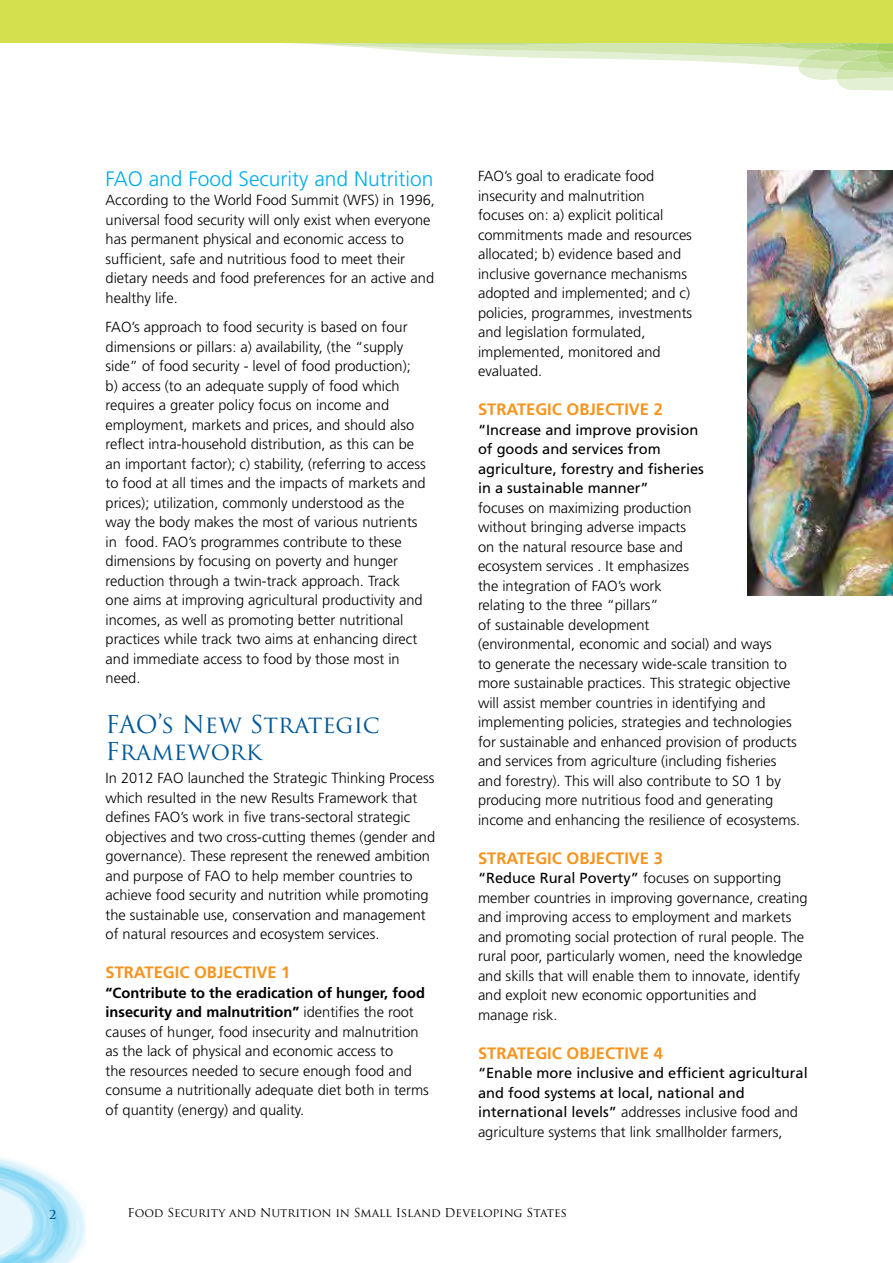
<style>
.page{position:relative;width:893px;height:1263px;background:#fff}
.page>*{position:absolute;margin:0;border:0;box-sizing:border-box;transform-origin:0 0}
.t1{font:24px/27px "Trajan Pro";color:#005897}
.t2{font:300 21px "Frutiger LT Std";color:#00aeef}
.t3{font:700 16.5px "Frutiger LT Std";color:#f7941e}
.t4{font:300 14.7px/19.5px "Frutiger LT Std";color:#000}
.t5{font:14.7px/19.5px "Frutiger LT Std";color:#000}
.t6{font:12px "Trajan Pro";color:#000}
.t7{font:700 12px "Trajan Pro";color:#005897}
.s1{font-weight:700}
.s2{font-weight:400}
.s3{font-weight:300}
</style>
<div class="page">
<img style="left:747px;top:170px;width:146px;height:425px">
<svg style="left:0;top:1158px;width:85px;height:105px"></svg>
<svg style="left:288px;top:43px;width:605px;height:48px"></svg>
<div style="left:0;top:0;width:893px;height:43px;background:#d5e04e"></div>
<h2 class="t2" style="left:106px;top:167px;width:329px">FAO and Food Security and Nutrition</h2>
<p class="t4" style="left:106px;top:191px;width:331px">According to the World Food Summit (WFS) in 1996, universal food security will only exist when everyone has permanent physical and economic access to sufficient, safe and nutritious food to meet their dietary needs and food preferences for an active and healthy life.</p>
<p class="t4" style="left:106px;top:317px;width:322px">FAO’s approach to food security is based on four dimensions or pillars: a) availability, (the “supply side” of food security - level of food production); b) access (to an adequate supply of food which requires a greater policy focus on income and employment, markets and prices, and should also reflect intra-household distribution, as this can be an important factor); c) stability, (referring to access to food at all times and the impacts of markets and prices); utilization, commonly understood as the way the body makes the most of various nutrients in food. FAO’s programmes contribute to these dimensions by focusing on poverty and hunger reduction through a twin-track approach. Track one aims at improving agricultural productivity and incomes, as well as promoting better nutritional practices while track two aims at enhancing direct and immediate access to food by those most in need.</p>
<h1 class="t1" style="left:106px;top:710px;width:276px">FAO’s New Strategic<br>Framework</h1>
<p class="t4" style="left:106px;top:769px;width:331px">In 2012 FAO launched the Strategic Thinking Process which resulted in the new Results Framework that defines FAO’s work in five trans-sectoral strategic objectives and two cross-cutting themes (gender and governance). These represent the renewed ambition and purpose of FAO to help member countries to achieve food security and nutrition while promoting the sustainable use, conservation and management of natural resources and ecosystem services.</p>
<p class="t3" style="left:106px;top:963px;width:186px">STRATEGIC OBJECTIVE 1</p>
<p class="t4" style="left:106px;top:983px;width:325px"><span class="s1">“Contribute to the eradication of hunger, food insecurity and malnutrition”</span> identifies the root causes of hunger, food insecurity and malnutrition as the lack of physical and economic access to<br>the resources needed to secure enough food and consume a nutritionally adequate diet both in terms of quantity (energy) and quality.</p>
<p class="t4" style="left:478px;top:166px;width:216px">FAO’s goal to eradicate food insecurity and malnutrition focuses on: a) explicit political commitments made and resources allocated; b) evidence based and inclusive governance mechanisms adopted and implemented; and c) policies, programmes, investments and legislation formulated, implemented, monitored and evaluated.</p>
<p class="t3" style="left:478px;top:400px;width:186px">STRATEGIC OBJECTIVE 2</p>
<p class="t5" style="left:478px;top:420px;width:227px">“Increase and improve provision of goods and services from agriculture, forestry and fisheries in a sustainable manner”</p>
<p class="t4" style="left:478px;top:498px;width:324px">focuses on maximizing production<br>without bringing adverse impacts<br>on the natural resource base and<br>ecosystem services . It emphasizes<br>the integration of FAO’s work<br>relating to the three “pillars”<br>of sustainable development<br>(environmental, economic and social) and ways<br>to generate the necessary wide-scale transition to more sustainable practices. This strategic objective will assist member countries in identifying and implementing policies, strategies and technologies for sustainable and enhanced provision of products and services from agriculture (including fisheries and forestry). This will also contribute to SO 1 by producing more nutritious food and generating income and enhancing the resilience of ecosystems.</p>
<p class="t3" style="left:478px;top:848px;width:186px">STRATEGIC OBJECTIVE 3</p>
<p class="t4" style="left:478px;top:868px;width:331px"><span class="s2">“Reduce Rural Poverty”</span> focuses on supporting member countries in improving governance, creating and improving access to employment and markets and promoting social protection of rural people. The rural poor, particularly women, need the knowledge and skills that will enable them to innovate, identify and exploit new economic opportunities and manage risk.</p>
<p class="t3" style="left:478px;top:1043px;width:186px">STRATEGIC OBJECTIVE 4</p>
<p class="t5" style="left:478px;top:1063px;width:331px">“Enable more inclusive and efficient agricultural and food systems at local, national and international levels” <span class="s3">addresses inclusive food and agriculture systems that link smallholder farmers,</span></p>
<p class="t7" style="left:49px;top:1207px;width:9px">2</p>
<p class="t6" style="left:128px;top:1205px;width:441px">Food Security and Nutrition in Small Island Developing States</p>
</div>
